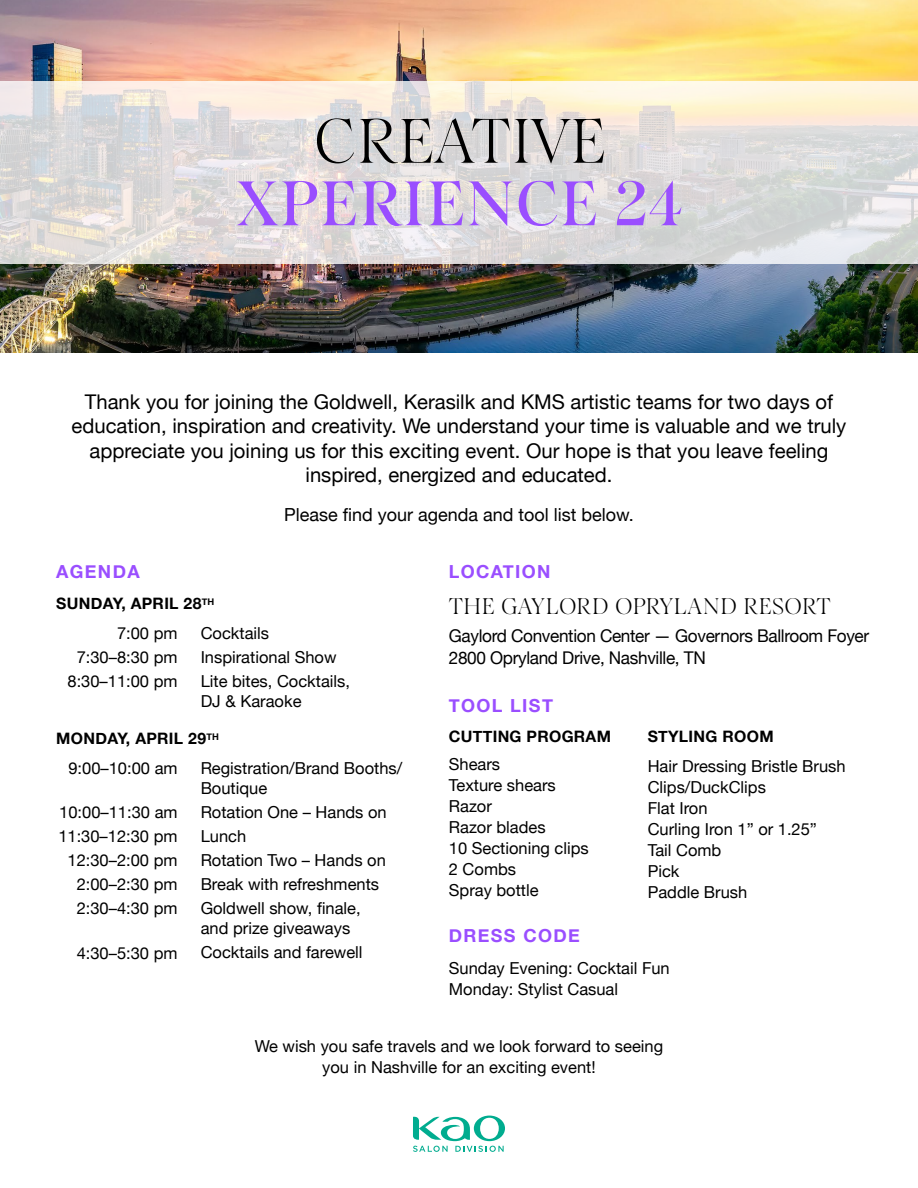
<style>
.page{position:relative;width:918px;height:1188px;background:#fff}
.page>*{position:absolute;margin:0;border:0;box-sizing:border-box;transform-origin:0 0}
.t1{font:300 22.5px "Salina";color:#000}
.t2{font:20.25px/24.3px "Helvetica Neue";color:#000;text-align:center}
.t3{font:18px "Helvetica Neue";color:#000}
.t4{font:700 18px "Helvetica Neue";letter-spacing:.075em;color:#9a4eff}
.t5{font:17.55px/21.6px "Helvetica Neue";letter-spacing:-.02em;color:#000}
.t6{font:16.5px/21px "Helvetica Neue";color:#000}
.t7{font:700 15.75px "Helvetica Neue";letter-spacing:.02em;color:#000}
</style>
<div class="page">
<img style="left:0;top:0;width:918px;height:352px">
<svg style="left:0;top:81px;width:918px;height:182px;background:#e3dfdb"></svg>
<svg style="left:237px;top:181px;width:444px;height:45px;background:#cfb9e5"></svg>
<svg style="left:317px;top:118px;width:287px;height:45px;background:#b4b1b1"></svg>
<svg style="left:413px;top:1116px;width:92px;height:36px"></svg>
<p class="t2" style="left:72px;top:391px;width:776px">Thank you for joining the Goldwell, Kerasilk and KMS artistic teams for two days of education, inspiration and creativity. We understand your time is valuable and we truly appreciate you joining us for this exciting event. Our hope is that you leave feeling inspired, energized and educated.</p>
<p class="t3" style="left:284px;top:502px;width:351px">Please find your agenda and tool list below.</p>
<p class="t4" style="left:56px;top:557px;width:85px">AGENDA</p>
<p class="t4" style="left:449px;top:557px;width:103px">LOCATION</p>
<h1 class="t1" style="left:449px;top:592px;width:383px">THE GAYLORD OPRYLAND RESORT</h1>
<p class="t5" style="left:449px;top:626px;width:422px">Gaylord Convention Center — Governors Ballroom Foyer<br>2800 Opryland Drive, Nashville, TN</p>
<p class="t7" style="left:56px;top:591px;width:160px">SUNDAY, APRIL 28<sup>TH</sup></p>
<p class="t6" style="left:201px;top:622px;width:151px;line-height:24px">Cocktails<br>Inspirational Show<br>Lite bites, Cocktails,</p>
<p class="t6" style="left:201px;top:692px;width:102px">DJ &amp; Karaoke</p>
<p class="t6" style="left:68px;top:622px;width:112px;line-height:24px;text-align:right">7:00 pm<br>7:30–8:30 pm<br>8:30–11:00 pm</p>
<p class="t4" style="left:449px;top:692px;width:106px">TOOL LIST</p>
<p class="t7" style="left:56px;top:726px;width:164px">MONDAY, APRIL 29<sup>TH</sup></p>
<p class="t6" style="left:68px;top:759px;width:111px">9:00–10:00 am</p>
<p class="t6" style="left:58px;top:801px;width:121px;line-height:24px;text-align:right">10:00–11:30 am<br>11:30–12:30 pm<br>12:30–2:00 pm<br>2:00–2:30 pm<br>2:30–4:30 pm</p>
<p class="t6" style="left:77px;top:943px;width:102px">4:30–5:30 pm</p>
<p class="t6" style="left:201px;top:760px;width:203px;line-height:19.8px">Registration/Brand Booths/<br>Boutique</p>
<p class="t6" style="left:201px;top:801px;width:188px;line-height:24px">Rotation One – Hands on<br>Lunch<br>Rotation Two – Hands on<br>Break with refreshments<br>Goldwell show, finale,</p>
<p class="t6" style="left:201px;top:917px;width:163px;line-height:24px">and prize giveaways<br>Cocktails and farewell</p>
<p class="t7" style="left:449px;top:724px;width:164px">CUTTING PROGRAM</p>
<p class="t6" style="left:449px;top:755px;width:141px">Shears<br>Texture shears<br>Razor<br>Razor blades<br>10 Sectioning clips<br>2 Combs<br>Spray bottle</p>
<p class="t4" style="left:449px;top:922px;width:132px">DRESS CODE</p>
<p class="t7" style="left:648px;top:724px;width:127px">STYLING ROOM</p>
<p class="t6" style="left:648px;top:756px;width:199px">Hair Dressing Bristle Brush<br>Clips/DuckClips<br>Flat Iron<br>Curling Iron 1” or 1.25”<br>Tail Comb<br>Pick<br>Paddle Brush</p>
<p class="t6" style="left:449px;top:959px;width:222px">Sunday Evening: Cocktail Fun<br>Monday: Stylist Casual</p>
<p class="t6" style="left:255px;top:1037px;width:410px;text-align:center">We wish you safe travels and we look forward to seeing you in Nashville for an exciting event!</p>
</div>
